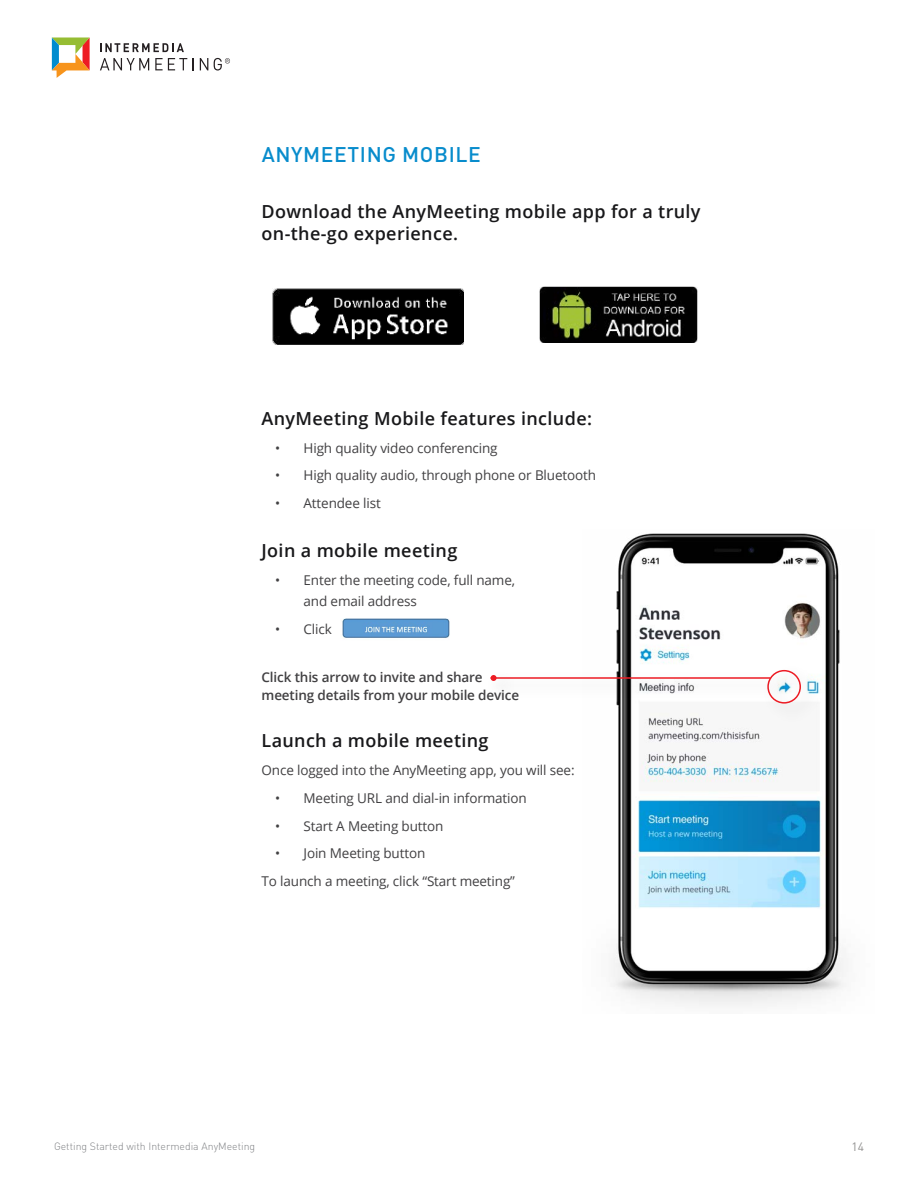
<style>
.page{position:relative;width:918px;height:1188px;background:#fff}
.page>*{position:absolute;margin:0;border:0;box-sizing:border-box;transform-origin:0 0}
.t1{font:500 21px "DINOT";letter-spacing:.03em;color:#088ccc}
.t2{font:600 18px/21.6px "Open Sans";letter-spacing:.02em;color:#18181a}
.t3{font:13.5px/21px "Open Sans";letter-spacing:-.01em;color:#414042}
.t4{font:600 13.5px/18px "Open Sans";letter-spacing:-.01em;color:#414042}
.t5{font:12px "DINOT";color:#939291}
.t6{font:300 10.5px "DINOT";color:#808285}
</style>
<div class="page">
<svg style="left:52px;top:38px;width:38px;height:40px"></svg>
<svg style="left:100px;top:43px;width:84px;height:9px"></svg>
<svg style="left:100px;top:58px;width:49px;height:12px"></svg>
<svg style="left:155px;top:58px;width:39px;height:12px"></svg>
<svg style="left:200px;top:58px;width:8px;height:12px"></svg>
<svg style="left:214px;top:58px;width:16px;height:13px"></svg>
<img style="left:540px;top:287px;width:158px;height:56px">
<img style="left:342px;top:618px;width:108px;height:20px">
<img style="left:273px;top:289px;width:191px;height:56px">
<img style="left:613px;top:533px;width:231px;height:473px">
<div style="left:760px;top:663px;width:63px;height:62px;background:#000;opacity:.25"></div>
<div style="left:767px;top:670px;width:34px;height:34px;border:2px solid #ed1c24;border-radius:50%"></div>
<div style="left:485px;top:670px;width:305px;height:31px;background:#000;opacity:.25"></div>
<hr style="left:491px;top:677px;width:279px;height:2px;background:#ed1c24">
<div style="left:484px;top:668px;width:34px;height:34px;background:#fdfdfd"></div>
<svg style="left:491px;top:675px;width:6px;height:6px"></svg>
<h1 class="t1" style="left:262px;top:141px;width:221px">ANYMEETING MOBILE</h1>
<h2 class="t2" style="left:262px;top:201px;width:441px">Download the AnyMeeting mobile app for a truly on-the-go experience.</h2>
<h2 class="t2" style="left:262px;top:407px;width:332px">AnyMeeting Mobile features include:</h2>
<p class="t3" style="left:275px;top:437px;width:224px">• High quality video conferencing</p>
<p class="t3" style="left:275px;top:465px;width:323px">• High quality audio, through phone or Bluetooth</p>
<p class="t3" style="left:275px;top:492px;width:107px">• Attendee list</p>
<h2 class="t2" style="left:262px;top:540px;width:197px">Join a mobile meeting</h2>
<p class="t3" style="left:304px;top:569px;width:213px;text-indent:-28px">• Enter the meeting code, full name, and email address</p>
<p class="t3" style="left:275px;top:618px;width:58px">• Click</p>
<p class="t4" style="left:262px;top:668px;width:259px">Click this arrow to invite and share meeting details from your mobile device</p>
<h2 class="t2" style="left:262px;top:730px;width:229px">Launch a mobile meeting</h2>
<p class="t3" style="left:262px;top:759px;width:315px">Once logged into the AnyMeeting app, you will see:</p>
<p class="t3" style="left:275px;top:787px;width:253px">• Meeting URL and dial-in information</p>
<p class="t3" style="left:275px;top:815px;width:170px">• Start A Meeting button</p>
<p class="t3" style="left:262px;top:839px;width:255px;line-height:27.8px;text-indent:14px">• Join Meeting button<br>To launch a meeting, click “Start meeting”</p>
<p class="t6" style="left:54px;top:1139px;width:203px">Getting Started with Intermedia AnyMeeting</p>
<p class="t5" style="left:852px;top:1139px;width:14px">14</p>
</div>
